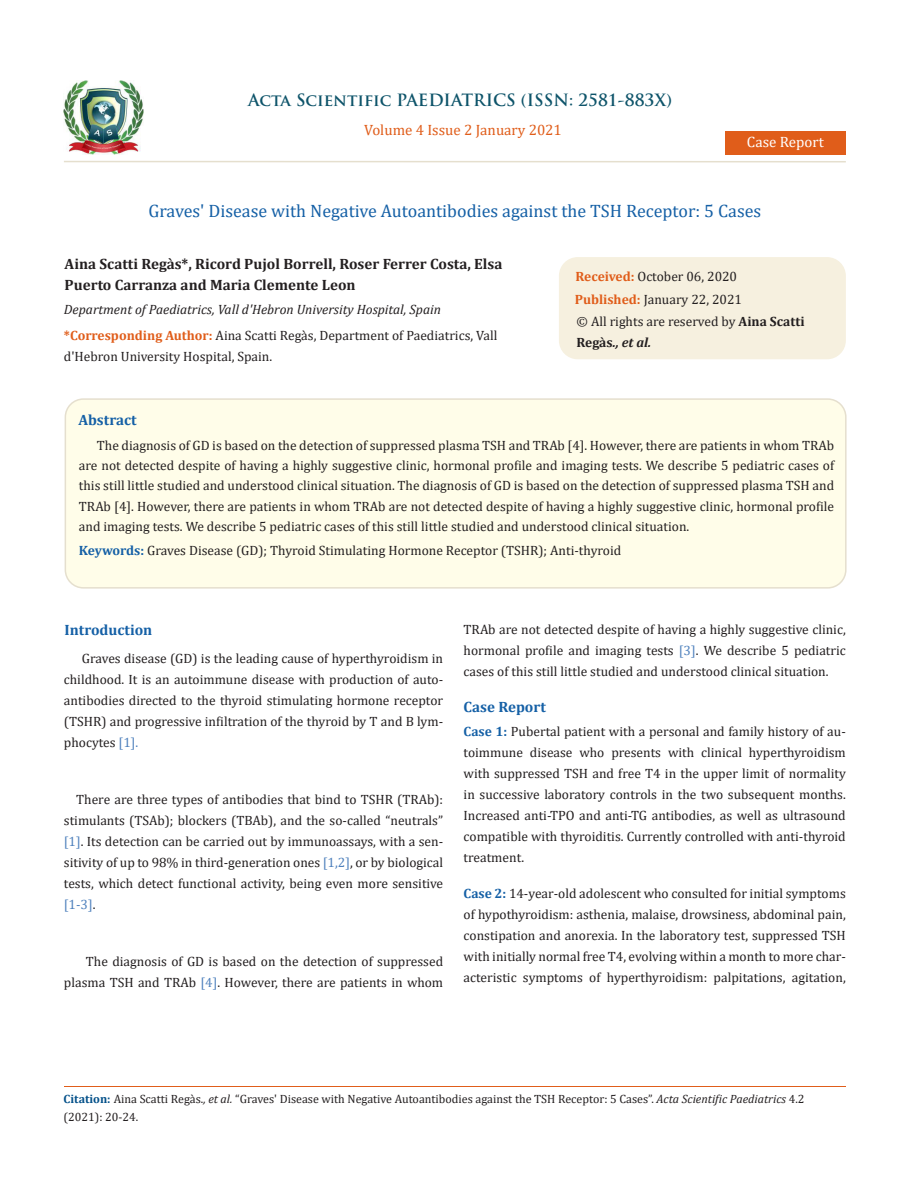
<style>
.page{position:relative;width:917px;height:1188px;background:#fff}
.page>*{position:absolute;margin:0;border:0;box-sizing:border-box;transform-origin:0 0}
.t1{font:18px "Cambria";color:#1560a6}
.t2{font:700 16.5px "Trajan Pro";color:#0e546a}
.t3{font:700 15px/21px "Cambria";color:#231f20}
.Heading_1{font:700 15px "Cambria";color:#1560a6}
.t4{font:15px "Cambria";color:#e05d1a}
.t5{font:15px "Cambria";color:#fff}
.t6{font:13.5px/21px "Cambria";color:#231f20;text-align:justify}
.t7{font:italic 13.5px "Cambria";color:#231f20}
.t8{font:12px/18px "Cambria";color:#231f20}
.s1{font-weight:700;color:#e05d1a}
.s2{font-weight:700}
.s3{font-weight:700;font-style:italic}
.s4{font-weight:700;color:#1560a6}
.s5{color:#4f81bd}
.s6{font-weight:700;color:#035089}
.s7{font-style:italic}
</style>
<div class="page">
<img style="left:63px;top:81px;width:80px;height:74px">
<div style="left:724px;top:132px;width:121px;height:23px;background:#e05d1a"></div>
<div style="left:559px;top:258px;width:286px;height:101px;background:#f6f0df;border-radius:18px"></div>
<div style="left:559px;top:257px;width:286px;height:102px;border:2px solid #f6f0df;border-radius:18px"></div>
<div style="left:65px;top:399px;width:780px;height:189px;background:#fffde9;border-radius:18px"></div>
<div style="left:65px;top:398px;width:781px;height:191px;border:2px solid #e5dfce;border-radius:18px"></div>
<hr style="left:64px;top:1087px;width:781px;height:1px;background:#e05d1a">
<hr style="left:64px;top:161px;width:781px;height:1px;background:#e5dfce">
<p class="t2" style="left:248px;top:90px;width:425px">Acta Scientific PAEDIATRICS (ISSN: 2581-883X)</p>
<p class="t4" style="left:364px;top:121px;width:199px">Volume 4 Issue 2 January 2021</p>
<p class="t5" style="left:747px;top:133px;width:78px">Case Report</p>
<p class="t1" style="left:148px;top:200px;width:614px">Graves' Disease with Negative Autoantibodies against the TSH Receptor: 5 Cases</p>
<p class="t3" style="left:65px;top:253px;width:439px">Aina Scatti Regàs*, Ricord Pujol Borrell, Roser Ferrer Costa, Elsa<br>Puerto Carranza and Maria Clemente Leon</p>
<p class="t7" style="left:64px;top:300px;width:378px">Department of Paediatrics, Vall d'Hebron University Hospital, Spain</p>
<p class="t6" style="left:64px;top:325px;width:435px"><span class="s1">*Corresponding Author:</span> Aina Scatti Regàs, Department of Paediatrics, Vall d'Hebron University Hospital, Spain.</p>
<p class="t6" style="left:575px;top:266px;width:163px"><span class="s1">Received:</span> October 06, 2020</p>
<p class="t6" style="left:574px;top:289px;width:169px"><span class="s1">Published:</span> January 22, 2021</p>
<p class="t6" style="left:576px;top:310px;width:229px">© All rights are reserved by <span class="s2">Aina Scatti<br>Regàs</span><span class="s3">., et al.</span></p>
<p class="Heading_1" style="left:78px;top:409px;width:60px">Abstract</p>
<p class="t6" style="left:79px;top:435px;width:756px;line-height:20.2px;text-indent:18px">The diagnosis of GD is based on the detection of suppressed plasma TSH and TRAb [4]. However, there are patients in whom TRAb are not detected despite of having a highly suggestive clinic, hormonal profile and imaging tests. We describe 5 pediatric cases of this still little studied and understood clinical situation. The diagnosis of GD is based on the detection of suppressed plasma TSH and TRAb [4]. However, there are patients in whom TRAb are not detected despite of having a highly suggestive clinic, hormonal profile and imaging tests. We describe 5 pediatric cases of this still little studied and understood clinical situation.</p>
<p class="t6" style="left:79px;top:540px;width:544px"><span class="s4">Keywords:</span> Graves Disease (GD); Thyroid Stimulating Hormone Receptor (TSHR); Anti-thyroid</p>
<p class="Heading_1" style="left:65px;top:620px;width:89px">Introduction</p>
<p class="t6" style="left:64px;top:648px;width:381px;text-indent:18px">Graves disease (GD) is the leading cause of hyperthyroidism in childhood. It is an autoimmune disease with production of auto&shy;antibodies directed to the thyroid stimulating hormone receptor (TSHR) and progressive infiltration of the thyroid by T and B lym&shy;phocytes <span class="s5">[1].</span></p>
<p class="t6" style="left:64px;top:789px;width:381px;text-indent:12px">There are three types of antibodies that bind to TSHR (TRAb): stimulants (TSAb); blockers (TBAb), and the so-called “neutrals” <span class="s5">[1]</span>. Its detection can be carried out by immunoassays, with a sen&shy;sitivity of up to 98% in third-generation ones <span class="s5">[1,2]</span>, or by biological tests, which detect functional activity, being even more sensitive <span class="s5">[1-3]</span>.</p>
<p class="t6" style="left:64px;top:951px;width:381px;text-align:right">The diagnosis of GD is based on the detection of suppressed plasma TSH and TRAb <span class="s5">[4]</span>. However, there are patients in whom</p>
<p class="t6" style="left:463px;top:619px;width:384px">TRAb are not detected despite of having a highly suggestive clinic, hormonal profile and imaging tests <span class="s5">[3]</span>. We describe 5 pediatric cases of this still little studied and understood clinical situation.</p>
<p class="Heading_1" style="left:463px;top:696px;width:84px">Case Report</p>
<p class="t6" style="left:463px;top:721px;width:384px"><span class="s4">Case 1:</span> Pubertal patient with a personal and family history of au&shy;toimmune disease who presents with clinical hyperthyroidism with suppressed TSH and free T4 in the upper limit of normality in successive laboratory controls in the two subsequent months.<br>Increased anti-TPO and anti-TG antibodies, as well as ultrasound compatible with thyroiditis. Currently controlled with anti-thyroid treatment.</p>
<p class="t6" style="left:463px;top:883px;width:384px"><span class="s4">Case 2:</span> 14-year-old adolescent who consulted for initial symptoms of hypothyroidism: asthenia, malaise, drowsiness, abdominal pain, constipation and anorexia. In the laboratory test, suppressed TSH with initially normal free T4, evolving within a month to more char&shy;acteristic symptoms of hyperthyroidism: palpitations, agitation,</p>
<p class="t8" style="left:64px;top:1090px;width:742px"><span class="s6">Citation:</span> Aina Scatti Regàs.<span class="s7">, et al.</span> “Graves' Disease with Negative Autoantibodies against the TSH Receptor: 5 Cases”. <span class="s7">Acta Scientific Paediatrics</span> 4.2 (2021): 20-24.</p>
</div>
